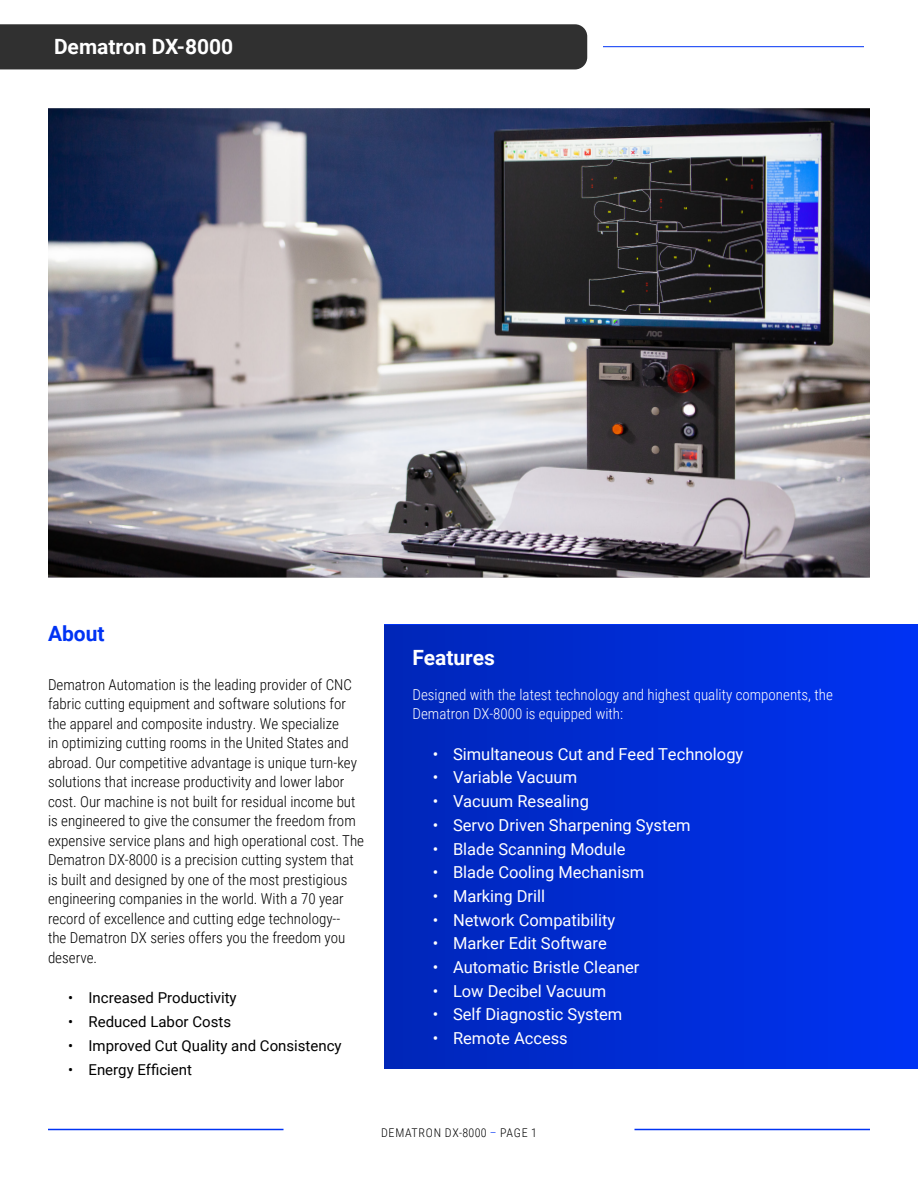
<style>
.page{position:relative;width:918px;height:1188px;background:#fff}
.page>*{position:absolute;margin:0;border:0;box-sizing:border-box;transform-origin:0 0}
.t1{font:700 21px "Roboto";color:#fff}
.t2{font:700 21px "Roboto";color:#0033f4}
.t3{font:16.5px "Roboto";color:#fff}
.BODY{font:300 15px/19.5px "Roboto Condensed";color:#000}
.BODY-2{font:300 15px/19.5px "Roboto Condensed";color:#fff}
.t4{font:15px "Roboto";color:#000}
.Page_Number_-_Center{font:300 12px "Roboto Condensed";letter-spacing:.06em;color:#000}
.s1{color:#0033f4}
</style>
<div class="page">
<hr style="left:603px;top:46px;width:261px;height:1px;background:#0033f4">
<div style="left:0;top:24px;width:587px;height:45px;background:#303030"></div>
<hr style="left:634px;top:1129px;width:236px;height:1px;background:#0033f4">
<hr style="left:48px;top:1129px;width:236px;height:1px;background:#0033f4">
<div style="left:384px;top:625px;width:533px;height:444px;background:linear-gradient(to right,#0026b8,#0033f4)"></div>
<img style="left:48px;top:108px;width:822px;height:470px">
<p class="t1" style="left:54px;top:32px;width:181px">Dematron DX-8000</p>
<p class="t2" style="left:48px;top:619px;width:58px">About</p>
<p class="BODY" style="left:48px;top:674px;width:318px">Dematron Automation is the leading provider of CNC fabric cutting equipment and software solutions for the apparel and composite industry. We specialize<br>in optimizing cutting rooms in the United States and abroad. Our competitive advantage is unique turn-key solutions that increase productivity and lower labor cost. Our machine is not built for residual income but is engineered to give the consumer the freedom from expensive service plans and high operational cost. The Dematron DX-8000 is a precision cutting system that is built and designed by one of the most prestigious engineering companies in the world. With a 70 year record of excellence and cutting edge technology--<br>the Dematron DX series offers you the freedom you deserve.</p>
<p class="t4" style="left:68px;top:988px;width:170px">• Increased Productivity</p>
<p class="t4" style="left:68px;top:1011px;width:164px">• Reduced Labor Costs</p>
<p class="t4" style="left:68px;top:1035px;width:275px">• Improved Cut Quality and Consistency</p>
<p class="t4" style="left:68px;top:1059px;width:125px">• Energy Efficient</p>
<p class="t1" style="left:412px;top:643px;width:84px">Features</p>
<p class="BODY-2" style="left:412px;top:684px;width:422px">Designed with the latest technology and highest quality components, the<br>Dematron DX-8000 is equipped with:</p>
<p class="t3" style="left:433px;top:742px;width:312px">• Simultaneous Cut and Feed Technology</p>
<p class="t3" style="left:433px;top:766px;width:146px">• Variable Vacuum</p>
<p class="t3" style="left:433px;top:790px;width:158px">• Vacuum Resealing</p>
<p class="t3" style="left:433px;top:813px;width:259px">• Servo Driven Sharpening System</p>
<p class="t3" style="left:433px;top:837px;width:194px">• Blade Scanning Module</p>
<p class="t3" style="left:433px;top:861px;width:213px">• Blade Cooling Mechanism</p>
<p class="t3" style="left:433px;top:884px;width:114px">• Marking Drill</p>
<p class="t3" style="left:433px;top:908px;width:184px">• Network Compatibility</p>
<p class="t3" style="left:433px;top:932px;width:176px">• Marker Edit Software</p>
<p class="t3" style="left:433px;top:956px;width:208px">• Automatic Bristle Cleaner</p>
<p class="t3" style="left:433px;top:979px;width:175px">• Low Decibel Vacuum</p>
<p class="t3" style="left:433px;top:1003px;width:191px">• Self Diagnostic System</p>
<p class="t3" style="left:433px;top:1027px;width:137px">• Remote Access</p>
<p class="Page_Number_-_Center" style="left:381px;top:1124px;width:157px">DEMATRON DX-8000 <span class="s1">–</span> PAGE 1</p>
</div>
